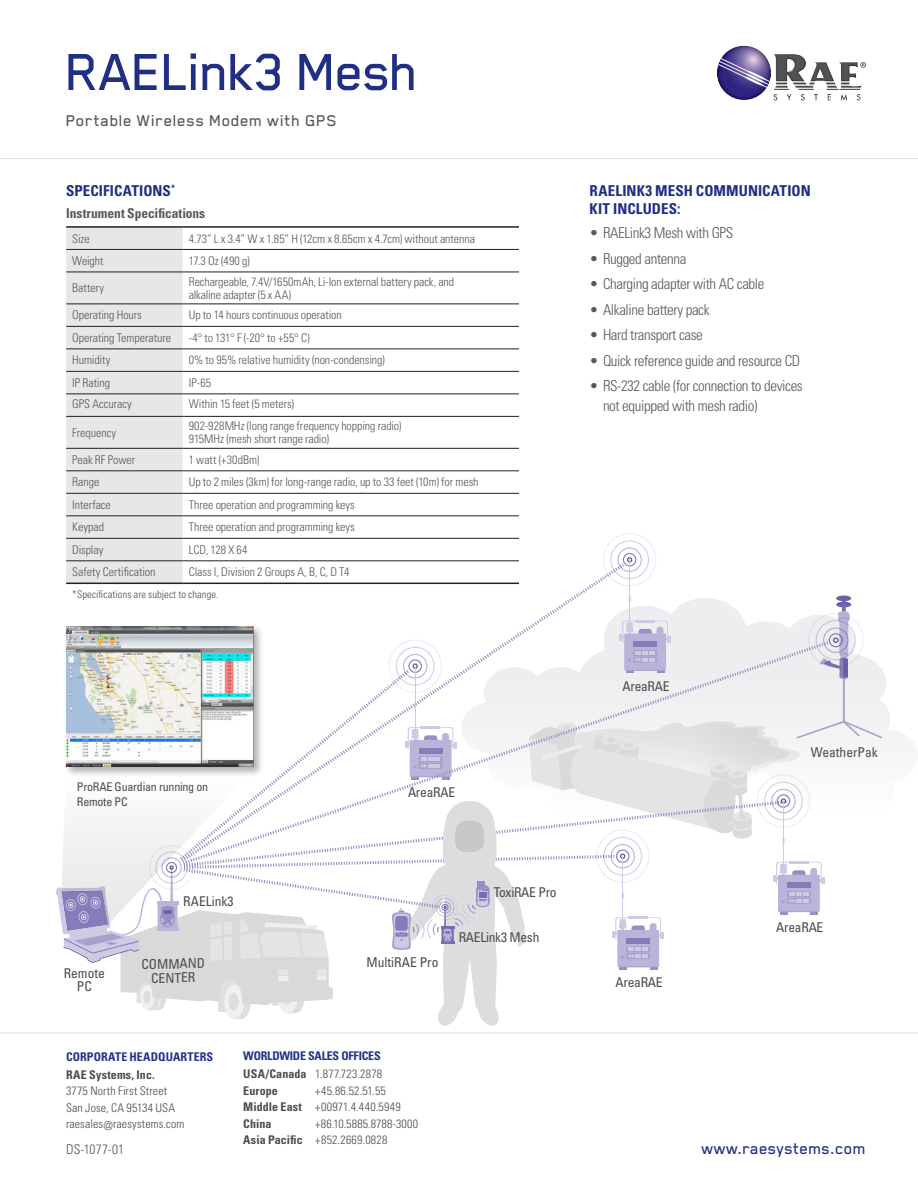
<style>
.page{position:relative;width:918px;height:1188px;background:#fff}
.page>*{position:absolute;margin:0;border:0;box-sizing:border-box;transform-origin:0 0}
.t1{font:500 60px "Blender";letter-spacing:-.02em;color:#202e84}
.t2{font:500 18px "Blender";letter-spacing:.025em;color:#57585a}
.t3{font:500 18px "Blender";letter-spacing:.01em;color:#202e84}
.t4{font:300 condensed 15px/19.5px "Univers LT Std";letter-spacing:-.025em;color:#57585a}
.Subhead_4_text{font:700 condensed 15px/18px "Univers LT Std";letter-spacing:.005em;color:#202e84}
.Chart_Description_Te{font:condensed 13.5px/14.2px "Univers LT Std";letter-spacing:-.02em;color:#4b4c4d;text-align:center}
.Chart_Description_Te-2{font:condensed 13.5px/13.5px "Univers LT Std";color:#4b4c4d;text-align:center}
.t5{font:700 condensed 13.5px "Univers LT Std";letter-spacing:-.005em;color:#57585a}
.t6{font:300 condensed 13.5px "Univers LT Std";letter-spacing:.01em;color:#57585a}
.t7{font:300 condensed 12px/13.5px "Univers LT Std";letter-spacing:-.005em;color:#57585a}
.t8{font:300 condensed 12px "Univers LT Std";letter-spacing:.015em;color:#4b4c4d}
.Chart_Description_Te-3{font:condensed 12px/15px "Univers LT Std";letter-spacing:-.02em;color:#4b4c4d}
.t9{font:700 condensed 12px "Univers LT Std";letter-spacing:.015em;color:#4b4c4d}
.t10{font:700 condensed 12px "Univers LT Std";letter-spacing:.01em;color:#24318b}
.t11{font:700 condensed 12px "Univers LT Std";letter-spacing:-.02em;color:#24318b}
.t12{font:300 condensed 10.5px "Univers LT Std";letter-spacing:.01em;color:#4b4c4d}
.s1{font-weight:700}
</style>
<div class="page">
<hr style="left:0;top:158px;width:918px;height:1px;background:#dcdddf">
<svg style="left:862px;top:62px;width:4px;height:6px"></svg>
<img style="left:717px;top:46px;width:145px;height:55px">
<svg style="left:66px;top:228px;width:453px;height:357px"></svg>
<hr style="left:66px;top:272px;width:117px;height:1px;background:#231f20">
<hr style="left:183px;top:272px;width:336px;height:1px;background:#231f20">
<hr style="left:66px;top:304px;width:117px;height:1px;background:#231f20">
<hr style="left:183px;top:304px;width:336px;height:1px;background:#231f20">
<hr style="left:66px;top:349px;width:117px;height:1px;background:#231f20">
<hr style="left:183px;top:349px;width:336px;height:1px;background:#231f20">
<hr style="left:66px;top:371px;width:117px;height:1px;background:#231f20">
<hr style="left:183px;top:371px;width:336px;height:1px;background:#231f20">
<hr style="left:66px;top:394px;width:117px;height:1px;background:#231f20">
<hr style="left:183px;top:394px;width:336px;height:1px;background:#231f20">
<hr style="left:66px;top:416px;width:117px;height:1px;background:#231f20">
<hr style="left:183px;top:416px;width:336px;height:1px;background:#231f20">
<hr style="left:66px;top:448px;width:117px;height:1px;background:#231f20">
<hr style="left:183px;top:448px;width:336px;height:1px;background:#231f20">
<hr style="left:66px;top:471px;width:117px;height:1px;background:#231f20">
<hr style="left:183px;top:471px;width:336px;height:1px;background:#231f20">
<hr style="left:66px;top:493px;width:117px;height:1px;background:#231f20">
<hr style="left:183px;top:493px;width:336px;height:1px;background:#231f20">
<hr style="left:66px;top:516px;width:117px;height:1px;background:#231f20">
<hr style="left:183px;top:516px;width:336px;height:1px;background:#231f20">
<hr style="left:66px;top:538px;width:117px;height:1px;background:#231f20">
<hr style="left:183px;top:538px;width:336px;height:1px;background:#231f20">
<hr style="left:66px;top:561px;width:117px;height:1px;background:#231f20">
<hr style="left:66px;top:226px;width:117px;height:2px;background:#231f20">
<hr style="left:183px;top:226px;width:336px;height:2px;background:#231f20">
<hr style="left:66px;top:249px;width:117px;height:1px;background:#231f20">
<hr style="left:183px;top:249px;width:336px;height:1px;background:#231f20">
<hr style="left:66px;top:583px;width:117px;height:1px;background:#231f20">
<hr style="left:66px;top:326px;width:117px;height:1px;background:#231f20">
<hr style="left:183px;top:326px;width:336px;height:1px;background:#231f20">
<hr style="left:0;top:1033px;width:918px;height:1px;background:#dcdddf">
<svg style="left:178px;top:561px;width:449px;height:34px"></svg>
<svg style="left:627px;top:557px;width:5px;height:5px"></svg>
<div style="left:623px;top:553px;width:13px;height:13px;border:1px solid #4d439b;border-radius:50%"></div>
<div style="left:617px;top:547px;width:25px;height:25px;border:1px solid #4d439b;border-radius:50%"></div>
<div style="left:610px;top:540px;width:39px;height:39px;border:1px solid #4d439b;border-radius:50%"></div>
<div style="left:603px;top:533px;width:53px;height:53px;border:1px solid #4d439b;border-radius:50%"></div>
<hr style="left:629px;top:560px;width:1px;height:64px;background:#cecae4">
<svg style="left:56px;top:595px;width:859px;height:431px"></svg>
<hr style="left:626px;top:670px;width:38px;height:1px;background:#a8a0cd">
<p class="t1" style="left:66px;top:40px;width:355px">RAELink3 Mesh</p>
<p class="t2" style="left:66px;top:111px;width:273px">Portable Wireless Modem with GPS</p>
<p class="Subhead_4_text" style="left:66px;top:181px;width:111px">SPECIFICATIONS<sup>*</sup></p>
<p class="t5" style="left:66px;top:205px;width:141px">Instrument Specifications</p>
<p class="t7" style="left:72px;top:232px;width:19px">Size</p>
<p class="t7" style="left:189px;top:232px;width:288px">4.73” L x 3.4” W x 1.85” H (12cm x 8.65cm x 4.7cm) without antenna</p>
<p class="t7" style="left:72px;top:254px;width:33px">Weight</p>
<p class="t7" style="left:189px;top:254px;width:63px">17.3 Oz (490 g)</p>
<p class="t7" style="left:72px;top:281px;width:34px">Battery</p>
<p class="t7" style="left:189px;top:275px;width:267px">Rechargeable, 7.4V/1650mAh, Li-Ion external battery pack, and alkaline adapter (5 x AA)</p>
<p class="t7" style="left:72px;top:309px;width:71px">Operating Hours</p>
<p class="t7" style="left:189px;top:309px;width:155px">Up to 14 hours continuous operation</p>
<p class="t7" style="left:72px;top:331px;width:100px">Operating Temperature</p>
<p class="t7" style="left:189px;top:331px;width:123px">-4° to 131° F (-20° to +55° C)</p>
<p class="t7" style="left:72px;top:354px;width:40px">Humidity</p>
<p class="t7" style="left:189px;top:354px;width:198px">0% to 95% relative humidity (non-condensing)</p>
<p class="t7" style="left:72px;top:376px;width:39px">IP Rating</p>
<p class="t7" style="left:189px;top:376px;width:24px">IP-65</p>
<p class="t7" style="left:72px;top:397px;width:61px">GPS Accuracy</p>
<p class="t7" style="left:189px;top:397px;width:107px">Within 15 feet (5 meters)</p>
<p class="t7" style="left:72px;top:426px;width:45px">Frequency</p>
<p class="t7" style="left:189px;top:419px;width:214px">902-928MHz (long range frequency hopping radio)<br>915MHz (mesh short range radio)</p>
<p class="t7" style="left:72px;top:453px;width:64px">Peak RF Power</p>
<p class="t7" style="left:189px;top:453px;width:72px">1 watt (+30dBm)</p>
<p class="t7" style="left:72px;top:475px;width:29px">Range</p>
<p class="t7" style="left:189px;top:475px;width:291px">Up to 2 miles (3km) for long-range radio, up to 33 feet (10m) for mesh</p>
<p class="t7" style="left:72px;top:498px;width:40px">Interface</p>
<p class="t7" style="left:189px;top:498px;width:168px">Three operation and programming keys</p>
<p class="t7" style="left:72px;top:520px;width:34px">Keypad</p>
<p class="t7" style="left:189px;top:520px;width:168px">Three operation and programming keys</p>
<p class="t7" style="left:72px;top:543px;width:33px">Display</p>
<p class="t7" style="left:189px;top:543px;width:60px">LCD, 128 X 64</p>
<p class="t7" style="left:72px;top:565px;width:85px">Safety Certification</p>
<p class="t7" style="left:189px;top:565px;width:162px">Class I, Division 2 Groups A, B, C, D T4</p>
<p class="t12" style="left:72px;top:588px;width:148px">*Specifications are subject to change.</p>
<p class="Chart_Description_Te-3" style="left:77px;top:779px;width:133px">ProRAE Guardian running on<br>Remote PC</p>
<p class="Chart_Description_Te" style="left:408px;top:785px;width:49px">AreaRAE</p>
<p class="Chart_Description_Te-2" style="left:183px;top:894px;width:52px">RAELink3</p>
<p class="Chart_Description_Te-2" style="left:64px;top:966px;width:43px">Remote<br>PC</p>
<p class="Chart_Description_Te" style="left:141px;top:957px;width:65px;rotate:-2deg">COMMAND<br>CENTER</p>
<p class="Chart_Description_Te-2" style="left:367px;top:955px;width:73px">MultiRAE Pro</p>
<p class="Chart_Description_Te" style="left:494px;top:885px;width:64px">ToxiRAE Pro</p>
<p class="Chart_Description_Te" style="left:459px;top:930px;width:82px">RAELink3 Mesh</p>
<p class="t10" style="left:66px;top:1049px;width:149px">CORPORATE HEADQUARTERS</p>
<p class="t9" style="left:66px;top:1067px;width:90px">RAE Systems, Inc.</p>
<p class="t8" style="left:66px;top:1084px;width:103px">3775 North First Street</p>
<p class="t8" style="left:66px;top:1100px;width:111px">San Jose, CA 95134 USA</p>
<p class="t8" style="left:66px;top:1117px;width:120px">raesales@raesystems.com</p>
<p class="t6" style="left:66px;top:1141px;width:60px">DS-1077-01</p>
<p class="t11" style="left:243px;top:1049px;width:139px">WORLDWIDE SALES OFFICES</p>
<p class="t8" style="left:243px;top:1067px;width:140px"><span class="s1">USA/Canada</span> 1.877.723.2878</p>
<p class="t9" style="left:243px;top:1083px;width:36px">Europe</p>
<p class="t8" style="left:315px;top:1083px;width:72px">+45.86.52.51.55</p>
<p class="t8" style="left:243px;top:1100px;width:159px"><span class="s1">Middle East</span> +00971.4.440.5949</p>
<p class="t9" style="left:243px;top:1116px;width:30px">China</p>
<p class="t8" style="left:315px;top:1116px;width:104px">+86.10.5885.8788-3000</p>
<p class="t8" style="left:243px;top:1133px;width:146px"><span class="s1">Asia Pacific</span> +852.2669.0828</p>
<p class="Subhead_4_text" style="left:590px;top:181px;width:223px">RAELINK3 MESH COMMUNICATION<br>KIT INCLUDES:</p>
<p class="t4" style="left:590px;top:223px;width:145px">• RAELink3 Mesh with GPS</p>
<p class="t4" style="left:590px;top:249px;width:98px">• Rugged antenna</p>
<p class="t4" style="left:590px;top:274px;width:177px">• Charging adapter with AC cable</p>
<p class="t4" style="left:590px;top:300px;width:122px">• Alkaline battery pack</p>
<p class="t4" style="left:590px;top:325px;width:115px">• Hard transport case</p>
<p class="t4" style="left:590px;top:351px;width:212px">• Quick reference guide and resource CD</p>
<p class="t4" style="left:603px;top:376px;width:201px;text-indent:-14px">• RS-232 cable (for connection to devices not equipped with mesh radio)</p>
<p class="Chart_Description_Te" style="left:622px;top:679px;width:49px">AreaRAE</p>
<p class="Chart_Description_Te-2" style="left:811px;top:745px;width:69px">WeatherPak</p>
<p class="Chart_Description_Te" style="left:616px;top:975px;width:49px">AreaRAE</p>
<p class="Chart_Description_Te" style="left:776px;top:920px;width:49px">AreaRAE</p>
<p class="t3" style="left:702px;top:1139px;width:166px">www.raesystems.com</p>
</div>
